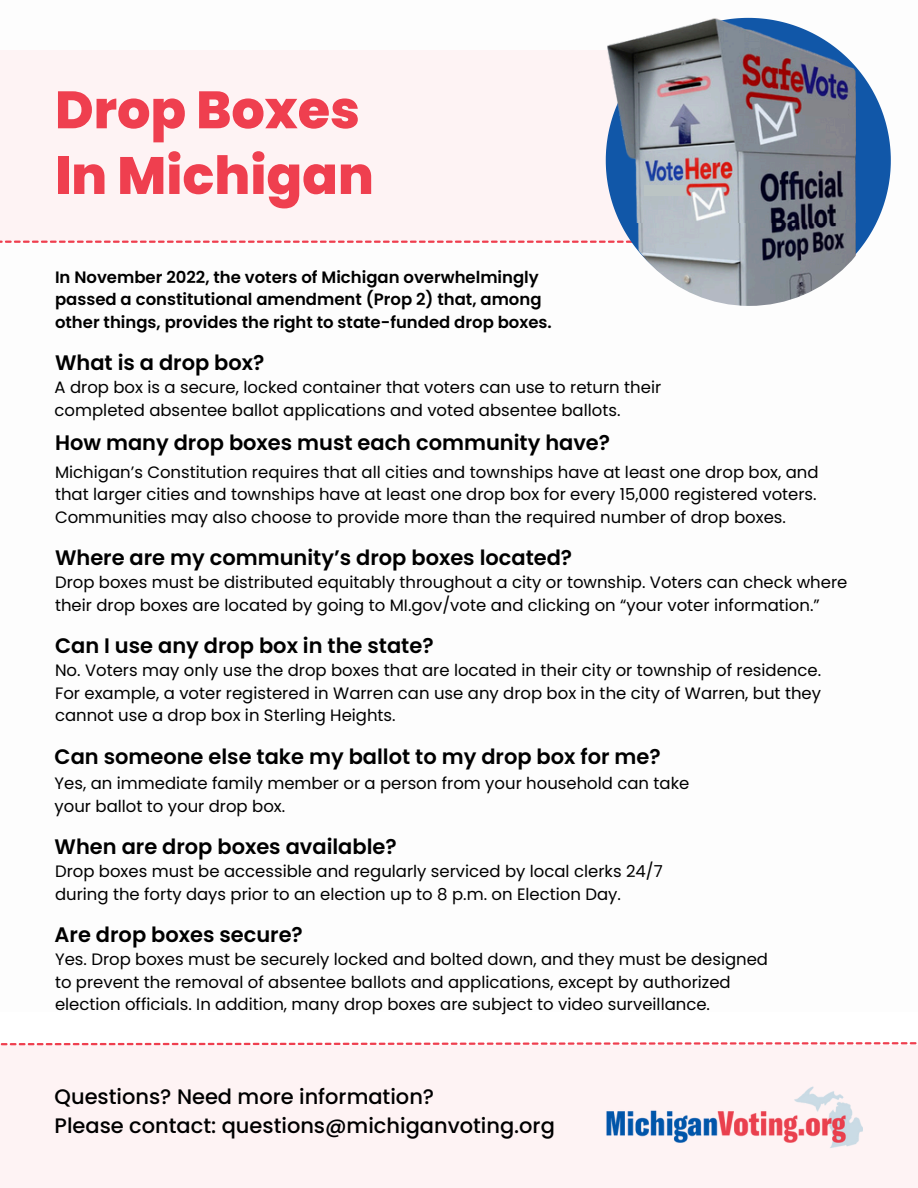
<style>
.page{position:relative;width:918px;height:1188px;background:#fff}
.page>*{position:absolute;margin:0;border:0;box-sizing:border-box;transform-origin:0 0}
.t1{font:800 52.5px "Poppins";color:#ef3f4f}
.t2{font:600 21px "Poppins";color:#000}
.t3{font:500 21px/29.2px "Poppins";color:#000}
.t4{font:16.5px/22.5px "Poppins";color:#000}
.t5{font:600 16.5px/22.5px "Poppins";color:#000}
</style>
<div class="page">
<div style="left:0;top:1045px;width:918px;height:143px;background:#fef3f4"></div>
<svg style="left:0;top:1042px;width:917px;height:3px"></svg>
<div style="left:0;top:50px;width:669px;height:191px;background:#fef3f4"></div>
<svg style="left:0;top:241px;width:606px;height:2px"></svg>
<svg style="left:607px;top:77px;width:283px;height:225px"></svg>
<img style="left:611px;top:29px;width:277px;height:277px;border-radius:50%">
<img style="left:605px;top:17px;width:259px;height:205px">
<div style="left:644px;top:185px;width:41px;height:10px;background:#bbc4c4"></div>
<svg style="left:802px;top:99px;width:47px;height:20px"></svg>
<img style="left:606px;top:1086px;width:256px;height:62px">
<p class="t1" style="left:55px;top:73px;width:306px">Drop Boxes</p>
<p class="t1" style="left:55px;top:139px;width:320px">In Michigan</p>
<p class="t5" style="left:55px;top:266px;width:498px">In November 2022, the voters of Michigan overwhelmingly passed a constitutional amendment (Prop 2) that, among other things, provides the right to state-funded drop boxes.</p>
<h1 class="t2" style="left:55px;top:348px;width:211px">What is a drop box?</h1>
<h3 class="t4" style="left:55px;top:376px;width:608px">A drop box is a secure, locked container that voters can use to return their completed absentee ballot applications and voted absentee ballots.</h3>
<h2 class="t2" style="left:55px;top:428px;width:557px">How many drop boxes must each community have?</h2>
<p class="t4" style="left:55px;top:460px;width:765px">Michigan’s Constitution requires that all cities and townships have at least one drop box, and that larger cities and townships have at least one drop box for every 15,000 registered voters.</p>
<h2 class="t4" style="left:55px;top:505px;width:732px">Communities may also choose to provide more than the required number of drop boxes.</h2>
<p class="t2" style="left:55px;top:543px;width:519px">Where are my community’s drop boxes located?</p>
<p class="t4" style="left:55px;top:571px;width:794px">Drop boxes must be distributed equitably throughout a city or township. Voters can check where their drop boxes are located by going to MI.gov/vote and clicking on “your voter information.”</p>
<h2 class="t2" style="left:55px;top:631px;width:380px">Can I use any drop box in the state?</h2>
<p class="t4" style="left:55px;top:659px;width:768px">No. Voters may only use the drop boxes that are located in their city or township of residence.</p>
<h2 class="t4" style="left:55px;top:682px;width:768px">For example, a voter registered in Warren can use any drop box in the city of Warren, but they cannot use a drop box in Sterling Heights.</h2>
<p class="t2" style="left:55px;top:742px;width:608px">Can someone else take my ballot to my drop box for me?</p>
<p class="t4" style="left:55px;top:772px;width:636px">Yes, an immediate family member or a person from your household can take</p>
<h2 class="t4" style="left:55px;top:795px;width:232px">your ballot to your drop box.</h2>
<p class="t2" style="left:55px;top:832px;width:344px">When are drop boxes available?</p>
<p class="t4" style="left:55px;top:860px;width:609px">Drop boxes must be accessible and regularly serviced by local clerks 24/7</p>
<p class="t4" style="left:55px;top:883px;width:567px">during the forty days prior to an election up to 8 p.m. on Election Day.</p>
<h2 class="t2" style="left:55px;top:920px;width:250px">Are drop boxes secure?</h2>
<h2 class="t4" style="left:55px;top:948px;width:715px">Yes. Drop boxes must be securely locked and bolted down, and they must be designed</h2>
<p class="t4" style="left:55px;top:971px;width:677px">to prevent the removal of absentee ballots and applications, except by authorized</p>
<p class="t4" style="left:55px;top:993px;width:657px">election officials. In addition, many drop boxes are subject to video surveillance.</p>
<h1 class="t3" style="left:55px;top:1082px;width:502px">Questions? Need more information?<br>Please contact: questions@michiganvoting.org</h1>
</div>
